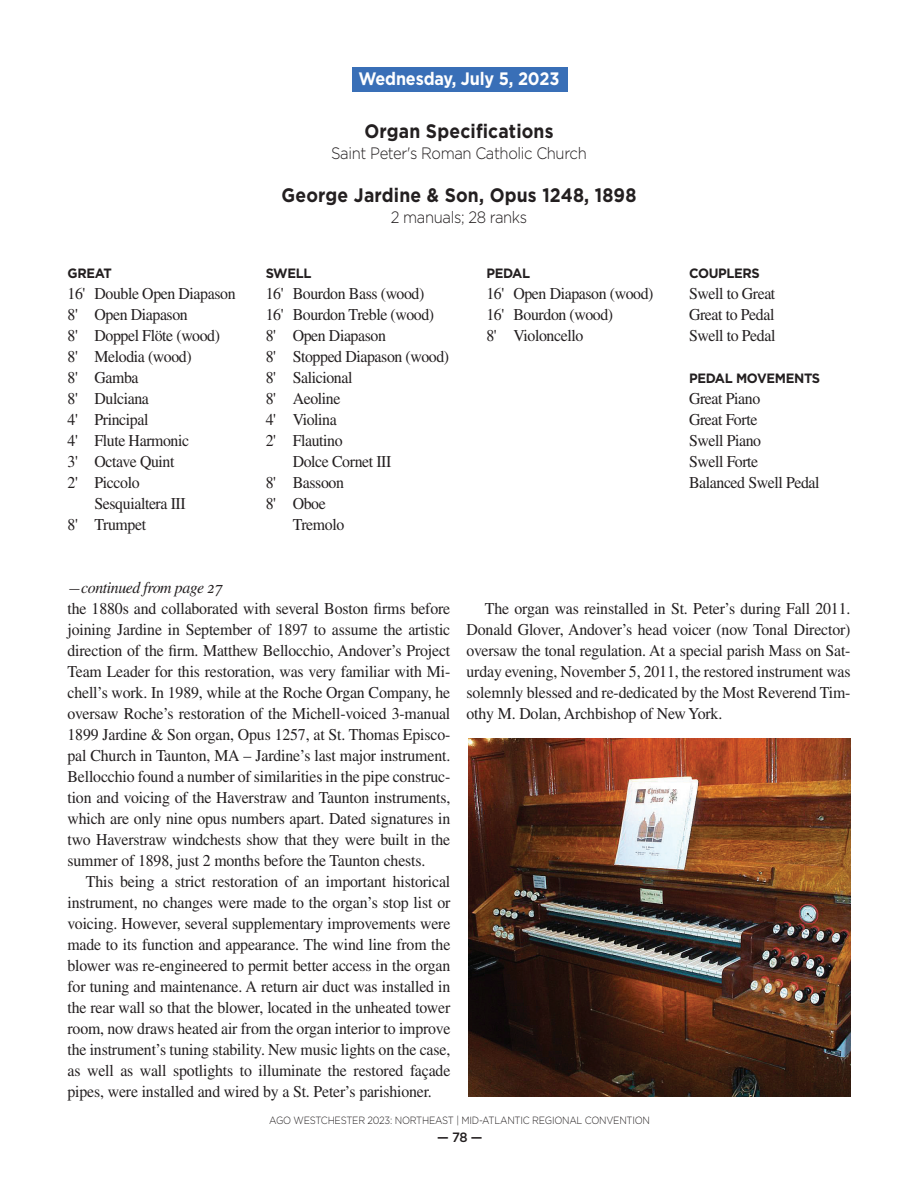
<style>
.page{position:relative;width:918px;height:1188px;background:#fff}
.page>*{position:absolute;margin:0;border:0;box-sizing:border-box;transform-origin:0 0}
.t1{font:700 19.5px "Gotham";letter-spacing:.01em;color:#231f20;scale:.9 1}
.t2{font:700 18px "Gotham";letter-spacing:-.01em;color:#fff;scale:.9 1}
.t3{font:16.5px/21px "Times";letter-spacing:-.025em;color:#231f20;text-align:justify;scale:.96 1}
.t4{font:300 16.5px "Gotham";letter-spacing:-.025em;color:#231f20;scale:.9 1}
.t5{font:16.5px "Times Italic Os F";letter-spacing:-.025em;color:#231f20;scale:.96 1}
.t6{font:700 13.5px "Gotham";letter-spacing:-.025em;color:#231f20;scale:.96 1}
.t7{font:500 13.5px "Gotham";color:#231f20;scale:.96 1}
.t8{font:300 10.5px "Gotham";letter-spacing:-.025em;color:#231f20;scale:.9 1}
</style>
<div class="page">
<img style="left:468px;top:739px;width:382px;height:357px">
<div style="left:352px;top:68px;width:216px;height:24px;background:#396fb7"></div>
<p class="t2" style="left:359px;top:69px;width:225px">Wednesday, July 5, 2023</p>
<p class="t6" style="left:68px;top:265px;width:48px">GREAT</p>
<p class="t3" style="left:68px;top:282px;width:177px">16' Double Open Diapason</p>
<p class="t3" style="left:68px;top:303px;width:127px">8' Open Diapason</p>
<p class="t3" style="left:68px;top:324px;width:160px">8' Doppel Flöte (wood)</p>
<p class="t3" style="left:68px;top:345px;width:131px">8' Melodia (wood)</p>
<p class="t3" style="left:68px;top:366px;width:76px">8' Gamba</p>
<p class="t3" style="left:68px;top:387px;width:86px">8' Dulciana</p>
<p class="t3" style="left:68px;top:408px;width:86px">4' Principal</p>
<p class="t3" style="left:68px;top:429px;width:128px">4' Flute Harmonic</p>
<p class="t3" style="left:68px;top:450px;width:113px">3' Octave Quint</p>
<p class="t3" style="left:68px;top:471px;width:77px">2' Piccolo</p>
<p class="t3" style="left:95px;top:492px;width:97px">Sesquialtera III</p>
<p class="t3" style="left:68px;top:513px;width:83px">8' Trumpet</p>
<p class="t5" style="left:68px;top:578px;width:163px">—continued from page 27</p>
<p class="t1" style="left:364px;top:119px;width:212px">Organ Specifications</p>
<p class="t4" style="left:331px;top:144px;width:286px">Saint Peter's Roman Catholic Church</p>
<p class="t1" style="left:282px;top:184px;width:396px">George Jardine &amp; Son, Opus 1248, 1898</p>
<p class="t4" style="left:391px;top:208px;width:153px">2 manuals; 28 ranks</p>
<p class="t6" style="left:266px;top:265px;width:49px">SWELL</p>
<p class="t3" style="left:266px;top:282px;width:167px">16' Bourdon Bass (wood)</p>
<p class="t3" style="left:266px;top:303px;width:177px">16' Bourdon Treble (wood)</p>
<p class="t3" style="left:266px;top:324px;width:127px">8' Open Diapason</p>
<p class="t3" style="left:266px;top:345px;width:193px">8' Stopped Diapason (wood)</p>
<p class="t3" style="left:266px;top:366px;width:92px">8' Salicional</p>
<p class="t3" style="left:266px;top:387px;width:79px">8' Aeoline</p>
<p class="t3" style="left:266px;top:408px;width:76px">4' Violina</p>
<p class="t3" style="left:266px;top:429px;width:82px">2' Flautino</p>
<p class="t3" style="left:293px;top:450px;width:104px">Dolce Cornet III</p>
<p class="t3" style="left:266px;top:471px;width:83px">8' Bassoon</p>
<p class="t3" style="left:266px;top:492px;width:64px">8' Oboe</p>
<p class="t3" style="left:293px;top:513px;width:55px">Tremolo</p>
<p class="t6" style="left:486px;top:265px;width:47px">PEDAL</p>
<p class="t3" style="left:486px;top:282px;width:176px;text-align:left">16' Open Diapason (wood)<br>16' Bourdon (wood)<br>8' Violoncello</p>
<p class="t6" style="left:689px;top:265px;width:75px">COUPLERS</p>
<p class="t3" style="left:689px;top:282px;width:91px">Swell to Great Great to Pedal Swell to Pedal</p>
<p class="t6" style="left:689px;top:370px;width:138px">PEDAL MOVEMENTS</p>
<p class="t3" style="left:689px;top:387px;width:138px;text-align:left">Great Piano<br>Great Forte<br>Swell Piano<br>Swell Forte<br>Balanced Swell Pedal</p>
<p class="t3" style="left:68px;top:597px;width:400px">the 1880s and collaborated with several Boston firms before joining Jardine in September of 1897 to assume the artistic direction of the firm. Matthew Bellocchio, Andover’s Project Team Leader for this restoration, was very familiar with Mi&shy;chell’s work. In 1989, while at the Roche Organ Company, he oversaw Roche’s restoration of the Michell-voiced 3-manual 1899 Jardine &amp; Son organ, Opus 1257, at St. Thomas Episco&shy;pal Church in Taunton, MA – Jardine’s last major instrument.<br>Bellocchio found a number of similarities in the pipe construc&shy;tion and voicing of the Haverstraw and Taunton instruments, which are only nine opus numbers apart. Dated signatures in two Haverstraw windchests show that they were built in the summer of 1898, just 2 months before the Taunton chests.</p>
<p class="t3" style="left:68px;top:870px;width:400px;text-indent:18px">This being a strict restoration of an important historical instrument, no changes were made to the organ’s stop list or voicing. However, several supplementary improvements were made to its function and appearance. The wind line from the blower was re-engineered to permit better access in the organ for tuning and maintenance. A return air duct was installed in the rear wall so that the blower, located in the unheated tower room, now draws heated air from the organ interior to improve the instrument’s tuning stability. New music lights on the case, as well as wall spotlights to illuminate the restored façade pipes, were installed and wired by a St. Peter’s parishioner.</p>
<p class="t3" style="left:467px;top:597px;width:401px;text-indent:18px">The organ was reinstalled in St. Peter’s during Fall 2011.<br>Donald Glover, Andover’s head voicer (now Tonal Director) oversaw the tonal regulation. At a special parish Mass on Sat&shy;urday evening, November 5, 2011, the restored instrument was solemnly blessed and re-dedicated by the Most Reverend Tim&shy;othy M. Dolan, Archbishop of New York.</p>
<p class="t8" style="left:269px;top:1115px;width:425px">AGO WESTCHESTER 2023: NORTHEAST | MID-ATLANTIC REGIONAL CONVENTION</p>
<p class="t7" style="left:437px;top:1129px;width:49px">— 78 —</p>
</div>
